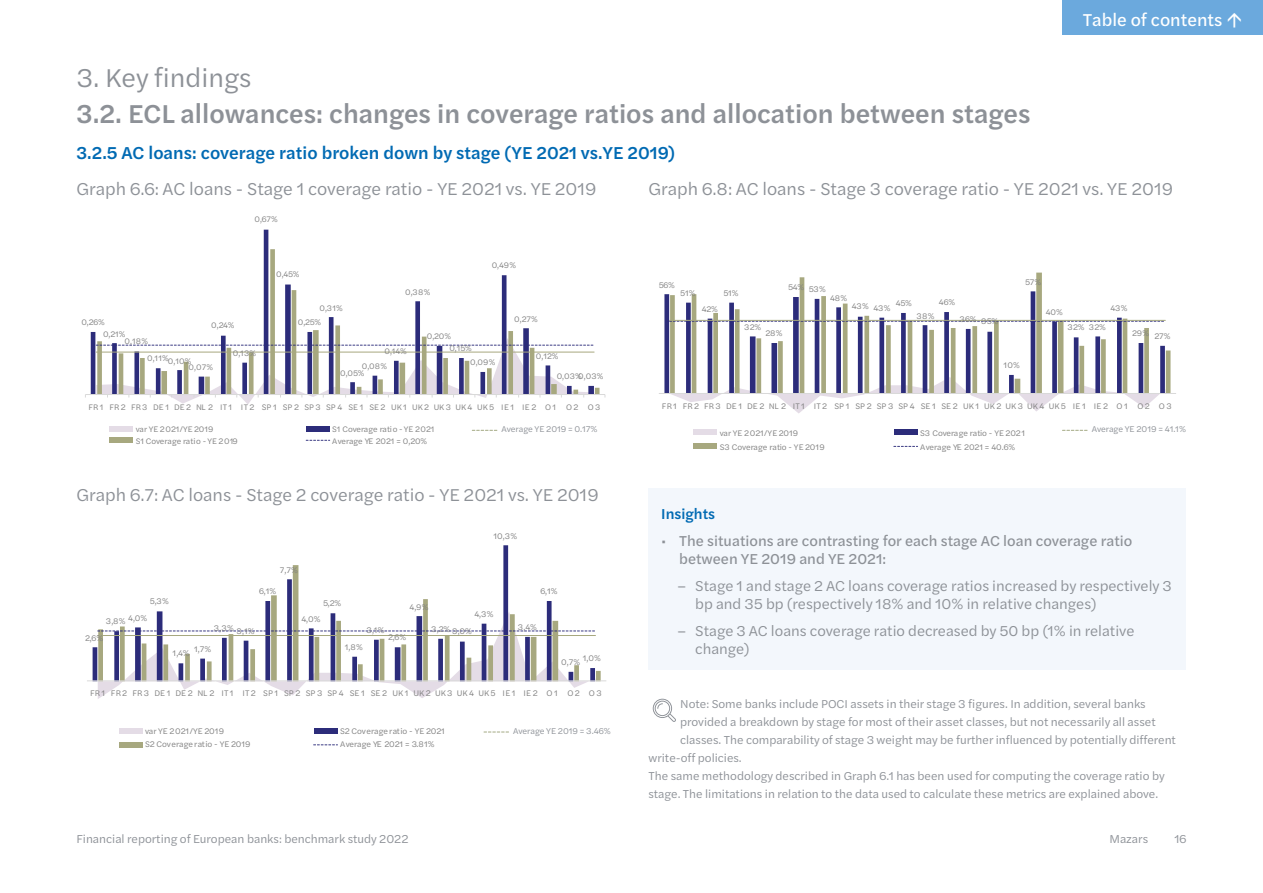
<style>
.page{position:relative;width:1263px;height:893px;background:#fff}
.page>*{position:absolute;margin:0;border:0;box-sizing:border-box;transform-origin:0 0}
.t1{font:500 27px "Halyard Text";color:#8d9197}
.t2{font:27px "Halyard Text";color:#8d9197}
.t3{font:18px "Halyard Text";color:#8d9197}
.t4{font:500 18px "Halyard Text";color:#006ab3}
.t5{font:18px "Halyard Text";color:#fff}
.t6{font:15px/18px "Halyard Text";color:#8d9197}
.t7{font:15px/18px "Halyard Text";color:#8d9197}
.t8{font:500 15px "Halyard Text";color:#006ab3}
.t9{font:12px "Halyard Text";color:#8d9197}
.t10{font:8.7px "Halyard Text";letter-spacing:-.005em;color:#8d9197}
.t11{font:8.55px "Halyard Text";letter-spacing:.005em;color:#7f7f7f}
.t12{font:8.4px/11.1px "Halyard Text";letter-spacing:-.005em;color:#7f7f7f}
.t13{font:8.4px "Halyard Text";letter-spacing:.02em;color:#7f7f7f}
.t14{font:8.4px "Halyard Text";letter-spacing:-.035em;color:#7f7f7f}
.s1{font-style:inherit}
</style>
<div class="page">
<div style="left:1062px;top:0;width:201px;height:34px;background:#6ba9dd"></div>
<div style="left:648px;top:489px;width:538px;height:181px;background:#f3f7fc"></div>
<svg style="left:653px;top:699px;width:23px;height:23px"></svg>
<svg style="left:91px;top:230px;width:178px;height:164px"></svg>
<svg style="left:97px;top:249px;width:502px;height:145px"></svg>
<hr style="left:85px;top:394px;width:520px;height:1px;background:#d9d9d9">
<svg style="left:96px;top:338px;width:498px;height:66px"></svg>
<hr style="left:96px;top:352px;width:498px;height:1px;background:#a7a87f">
<div style="left:110px;top:427px;width:23px;height:5px;background:#e4dce6"></div>
<div style="left:306px;top:427px;width:24px;height:5px;background:#2c2c7a"></div>
<div style="left:110px;top:438px;width:23px;height:5px;background:#a7a87f"></div>
<svg style="left:306px;top:440px;width:24px;height:1px"></svg>
<svg style="left:671px;top:394px;width:488px;height:19px"></svg>
<svg style="left:670px;top:273px;width:500px;height:120px"></svg>
<hr style="left:659px;top:393px;width:517px;height:1px;background:#d9d9d9">
<svg style="left:669px;top:321px;width:495px;height:1px"></svg>
<hr style="left:670px;top:320px;width:495px;height:1px;background:#a7a87f">
<svg style="left:156px;top:565px;width:445px;height:115px"></svg>
<hr style="left:87px;top:680px;width:519px;height:1px;background:#d9d9d9">
<svg style="left:97px;top:612px;width:498px;height:87px"></svg>
<hr style="left:98px;top:635px;width:497px;height:1px;background:#a7a87f">
<div style="left:119px;top:728px;width:23px;height:6px;background:#e4dce6"></div>
<div style="left:314px;top:728px;width:23px;height:6px;background:#2c2c7a"></div>
<div style="left:119px;top:742px;width:23px;height:5px;background:#a7a87f"></div>
<svg style="left:313px;top:744px;width:25px;height:1px"></svg>
<div style="left:693px;top:430px;width:24px;height:5px;background:#e4dce6"></div>
<div style="left:894px;top:430px;width:23px;height:5px;background:#2c2c7a"></div>
<div style="left:693px;top:444px;width:24px;height:5px;background:#a7a87f"></div>
<svg style="left:893px;top:446px;width:25px;height:1px"></svg>
<svg style="left:472px;top:430px;width:25px;height:1px"></svg>
<svg style="left:484px;top:732px;width:25px;height:1px"></svg>
<svg style="left:1062px;top:430px;width:25px;height:1px"></svg>
<h2 class="t5" style="left:1083px;top:6px;width:141px">Table of contents</h2>
<h1 class="t2" style="left:77px;top:58px;width:177px">3. Key findings</h1>
<h1 class="t1" style="left:77px;top:94px;width:955px">3.2. ECL allowances: changes in coverage ratios and allocation between stages</h1>
<h2 class="t4" style="left:77px;top:140px;width:600px">3.2.5 AC loans: coverage ratio broken down by stage (YE 2021 vs.YE 2019)</h2>
<h2 class="t3" style="left:77px;top:176px;width:522px">Graph 6.6: AC loans - Stage 1 coverage ratio - YE 2021 vs. YE 2019</h2>
<h2 class="t3" style="left:648px;top:176px;width:526px">Graph 6.8: AC loans - Stage 3 coverage ratio - YE 2021 vs. YE 2019</h2>
<p class="t12" style="left:255px;top:213px;width:25px">0,67%</p>
<p class="t12" style="left:276px;top:268px;width:25px">0,45%</p>
<p class="t12" style="left:492px;top:259px;width:26px">0,49%</p>
<p class="t12" style="left:405px;top:286px;width:27px">0,38%</p>
<p class="t12" style="left:449px;top:331px;width:24px;text-indent:-23px">0,20%<br>0,15%</p>
<p class="t12" style="left:470px;top:357px;width:27px">0,09%</p>
<p class="t12" style="left:319px;top:302px;width:25px">0,31%</p>
<p class="t12" style="left:514px;top:313px;width:25px">0,27%</p>
<p class="t12" style="left:536px;top:350px;width:24px">0,12%</p>
<p class="t12" style="left:557px;top:371px;width:48px">0,03%0,03%</p>
<p class="t13" style="left:89px;top:401px;width:513px">FR 1 FR 2FR 3 DE 1DE 2NL 2 IT 1 IT 2 SP 1 SP 2SP 3 SP 4 SE 1 SE 2 UK 1UK 2UK 3UK 4UK 5 IE 1 IE 2 O 1 O 2 O 3</p>
<p class="t12" style="left:136px;top:424px;width:79px">var YE 2021/YE 2019</p>
<p class="t12" style="left:332px;top:424px;width:104px">S1 Coverage ratio - YE 2021</p>
<p class="t12" style="left:136px;top:435px;width:104px">S1 Coverage ratio - YE 2019</p>
<p class="t14" style="left:332px;top:435px;width:97px">Average YE 2021 = 0,20%</p>
<p class="t12" style="left:103px;top:317px;width:24px;text-indent:-22px">0,26%<br>0,21%</p>
<p class="t12" style="left:298px;top:317px;width:25px">0,25%</p>
<p class="t12" style="left:211px;top:319px;width:25px">0,24%</p>
<p class="t12" style="left:233px;top:347px;width:25px">0,13%</p>
<p class="t12" style="left:147px;top:332px;width:46px;line-height:18.1px;text-indent:-23px">0,18%<br>0,11%0,10%</p>
<p class="t12" style="left:189px;top:361px;width:26px">0,07%</p>
<p class="t12" style="left:384px;top:345px;width:24px">0,14%</p>
<p class="t12" style="left:362px;top:360px;width:27px">0,08%</p>
<p class="t12" style="left:340px;top:367px;width:26px">0,05%</p>
<p class="t10" style="left:502px;top:423px;width:97px">Average YE 2019 = 0.17%</p>
<h2 class="t3" style="left:77px;top:482px;width:524px">Graph 6.7: AC loans - Stage 2 coverage ratio - YE 2021 vs. YE 2019</h2>
<p class="t11" style="left:493px;top:530px;width:25px">10,3%</p>
<p class="t11" style="left:280px;top:564px;width:20px">7,7%</p>
<p class="t11" style="left:259px;top:585px;width:19px">6,1%</p>
<p class="t11" style="left:540px;top:585px;width:19px">6,1%</p>
<p class="t11" style="left:150px;top:595px;width:21px">5,3%</p>
<p class="t11" style="left:106px;top:613px;width:43px">3,8% 4,0%</p>
<p class="t11" style="left:85px;top:632px;width:20px">2,6%</p>
<p class="t11" style="left:214px;top:624px;width:42px">3,3% 3,1%</p>
<p class="t11" style="left:323px;top:597px;width:20px">5,2%</p>
<p class="t11" style="left:301px;top:613px;width:21px">4,0%</p>
<p class="t11" style="left:410px;top:600px;width:21px">4,9%</p>
<p class="t11" style="left:475px;top:608px;width:21px">4,3%</p>
<p class="t11" style="left:366px;top:624px;width:20px">3,1%</p>
<p class="t11" style="left:388px;top:631px;width:20px">2,6%</p>
<p class="t11" style="left:431px;top:624px;width:42px">3,2% 3,0%</p>
<p class="t11" style="left:518px;top:621px;width:21px">3,4%</p>
<p class="t11" style="left:345px;top:641px;width:20px">1,8%</p>
<p class="t11" style="left:173px;top:645px;width:40px">1,4% 1,7%</p>
<p class="t11" style="left:561px;top:654px;width:41px">0,7% 1,0%</p>
<p class="t11" style="left:90px;top:687px;width:513px">FR 1 FR 2FR 3 DE 1DE 2NL 2 IT 1 IT 2 SP 1 SP 2SP 3 SP 4 SE 1 SE 2 UK 1UK 2UK 3UK 4UK 5 IE 1 IE 2 O 1 O 2 O 3</p>
<p class="t11" style="left:145px;top:725px;width:80px">var YE 2021/YE 2019</p>
<p class="t11" style="left:340px;top:725px;width:106px">S2 Coverage ratio - YE 2021</p>
<p class="t11" style="left:145px;top:738px;width:107px">S2 Coverage ratio - YE 2019</p>
<p class="t11" style="left:340px;top:738px;width:96px">Average YE 2021 = 3.81%</p>
<p class="t10" style="left:513px;top:725px;width:99px">Average YE 2019 = 3.46%</p>
<p class="t12" style="left:659px;top:279px;width:18px">56%</p>
<p class="t12" style="left:788px;top:283px;width:39px">54% 53%</p>
<p class="t12" style="left:680px;top:287px;width:17px">51%</p>
<p class="t12" style="left:723px;top:287px;width:17px">51%</p>
<p class="t12" style="left:830px;top:292px;width:19px">48%</p>
<p class="t12" style="left:939px;top:297px;width:18px">46%</p>
<p class="t12" style="left:852px;top:301px;width:40px">43% 43%</p>
<p class="t12" style="left:896px;top:298px;width:18px">45%</p>
<p class="t12" style="left:702px;top:303px;width:18px">42%</p>
<p class="t12" style="left:916px;top:310px;width:20px">38%</p>
<p class="t12" style="left:959px;top:314px;width:40px">36% 35%</p>
<p class="t12" style="left:744px;top:321px;width:19px">32%</p>
<p class="t12" style="left:765px;top:328px;width:19px">28%</p>
<p class="t12" style="left:1025px;top:276px;width:18px">57%</p>
<p class="t12" style="left:1046px;top:306px;width:19px">40%</p>
<p class="t12" style="left:1110px;top:302px;width:19px">43%</p>
<p class="t12" style="left:1067px;top:321px;width:40px">32% 32%</p>
<p class="t12" style="left:1132px;top:329px;width:40px">29% 27%</p>
<p class="t12" style="left:1004px;top:360px;width:18px">10%</p>
<p class="t12" style="left:662px;top:400px;width:511px">FR 1 FR 2 FR 3 DE 1DE 2NL 2 IT 1 IT 2 SP 1 SP 2SP 3 SP 4 SE 1 SE 2 UK 1UK 2UK 3UK 4UK 5 IE 1 IE 2 O 1 O 2 O 3</p>
<p class="t12" style="left:720px;top:427px;width:80px">var YE 2021/YE 2019</p>
<p class="t12" style="left:920px;top:427px;width:107px">S3 Coverage ratio - YE 2021</p>
<p class="t12" style="left:720px;top:441px;width:106px">S3 Coverage ratio - YE 2019</p>
<p class="t14" style="left:920px;top:441px;width:97px">Average YE 2021 = 40.6%</p>
<p class="t10" style="left:1092px;top:423px;width:96px">Average YE 2019 = 41.1%</p>
<p class="t8" style="left:661px;top:503px;width:55px">Insights</p>
<p class="t7" style="left:679px;top:531px;width:454px;text-indent:-18px"><span class="s1">•</span> The situations are contrasting for each stage AC loan coverage ratio between YE 2019 and YE 2021:</p>
<p class="t6" style="left:695px;top:576px;width:478px;text-indent:-18px">– Stage 1 and stage 2 AC loans coverage ratios increased by respectively 3 bp and 35 bp (respectively 18% and 10% in relative changes)</p>
<p class="t6" style="left:695px;top:621px;width:441px;text-indent:-18px">– Stage 3 AC loans coverage ratio decreased by 50 bp (1% in relative change)</p>
<p class="t9" style="left:680px;top:695px;width:467px">Note: Some banks include POCI assets in their stage 3 figures. In addition, several banks</p>
<p class="t9" style="left:680px;top:713px;width:477px">provided a breakdown by stage for most of their asset classes, but not necessarily all asset</p>
<p class="t9" style="left:680px;top:731px;width:497px">classes. The comparability of stage 3 weight may be further influenced by potentially different</p>
<p class="t9" style="left:648px;top:749px;width:95px">write-off policies.</p>
<p class="t9" style="left:648px;top:767px;width:518px">The same methodology described in Graph 6.1 has been used for computing the coverage ratio by</p>
<p class="t9" style="left:648px;top:785px;width:511px">stage. The limitations in relation to the data used to calculate these metrics are explained above.</p>
<p class="t9" style="left:77px;top:830px;width:333px">Financial reporting of European banks: benchmark study 2022</p>
<p class="t9" style="left:1109px;top:830px;width:40px">Mazars</p>
<p class="t9" style="left:1174px;top:830px;width:14px">16</p>
</div>
